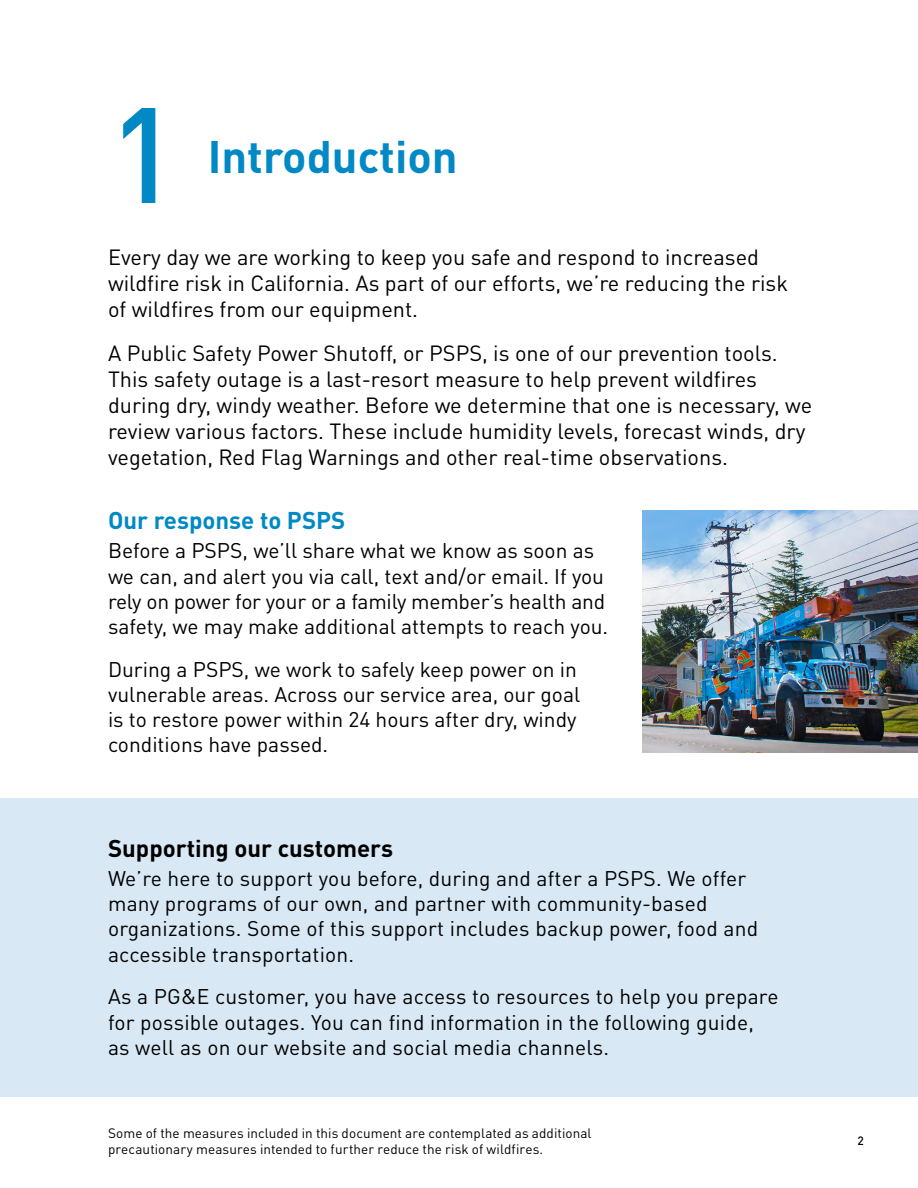
<style>
.page{position:relative;width:918px;height:1188px;background:#fff}
.page>*{position:absolute;margin:0;border:0;box-sizing:border-box;transform-origin:0 0}
.t1{font:500 133.35px "Bwlnvg DINOT";color:#0089c4}
.t2{font:700 45px "Nmjxws DINOT";color:#0089c4}
.t3{font:700 24px "Nmjxws DINOT";color:#000}
.t4{font:700 24px "Nmjxws DINOT";color:#0089c4}
.t5{font:21.75px/26.1px "Qxfjhq DINOT";color:#000}
.t6{font:21px/25.2px "Qxfjhq DINOT";color:#000}
.t7{font:13.5px/16.2px "Cpjdvk DINOT";letter-spacing:.005em;color:#000}
.t8{font:500 12px "Bwlnvg DINOT";color:#000}
</style>
<div class="page">
<div style="left:0;top:798px;width:918px;height:298px;background:#d8e9f5"></div>
<img style="left:643px;top:511px;width:275px;height:241px">
<h2 class="t1" style="left:108px;top:70px;width:73px">1</h2>
<h2 class="t2" style="left:208px;top:127px;width:251px">Introduction</h2>
<p class="t5" style="left:108px;top:244px;width:682px">Every day we are working to keep you safe and respond to increased wildfire risk in California. As part of our efforts, we’re reducing the risk of wildfires from our equipment.</p>
<p class="t5" style="left:108px;top:340px;width:706px">A Public Safety Power Shutoff, or PSPS, is one of our prevention tools.<br>This safety outage is a last-resort measure to help prevent wildfires during dry, windy weather. Before we determine that one is necessary, we review various factors. These include humidity levels, forecast winds, dry vegetation, Red Flag Warnings and other real-time observations.</p>
<h3 class="t4" style="left:108px;top:505px;width:239px">Our response to PSPS</h3>
<p class="t6" style="left:108px;top:538px;width:502px">Before a PSPS, we’ll share what we know as soon as we can, and alert you via call, text and/or email. If you rely on power for your or a family member’s health and safety, we may make additional attempts to reach you.</p>
<p class="t6" style="left:108px;top:656px;width:474px">During a PSPS, we work to safely keep power on in vulnerable areas. Across our service area, our goal is to restore power within 24 hours after dry, windy conditions have passed.</p>
<h3 class="t3" style="left:108px;top:832px;width:287px">Supporting our customers</h3>
<p class="t6" style="left:108px;top:865px;width:652px">We’re here to support you before, during and after a PSPS. We offer many programs of our own, and partner with community-based organizations. Some of this support includes backup power, food and accessible transportation.</p>
<p class="t6" style="left:108px;top:984px;width:672px">As a PG&amp;E customer, you have access to resources to help you prepare for possible outages. You can find information in the following guide, as well as on our website and social media channels.</p>
<p class="t7" style="left:108px;top:1125px;width:485px">Some of the measures included in this document are contemplated as additional precautionary measures intended to further reduce the risk of wildfires.</p>
<p class="t8" style="left:858px;top:1133px;width:8px">2</p>
</div>
